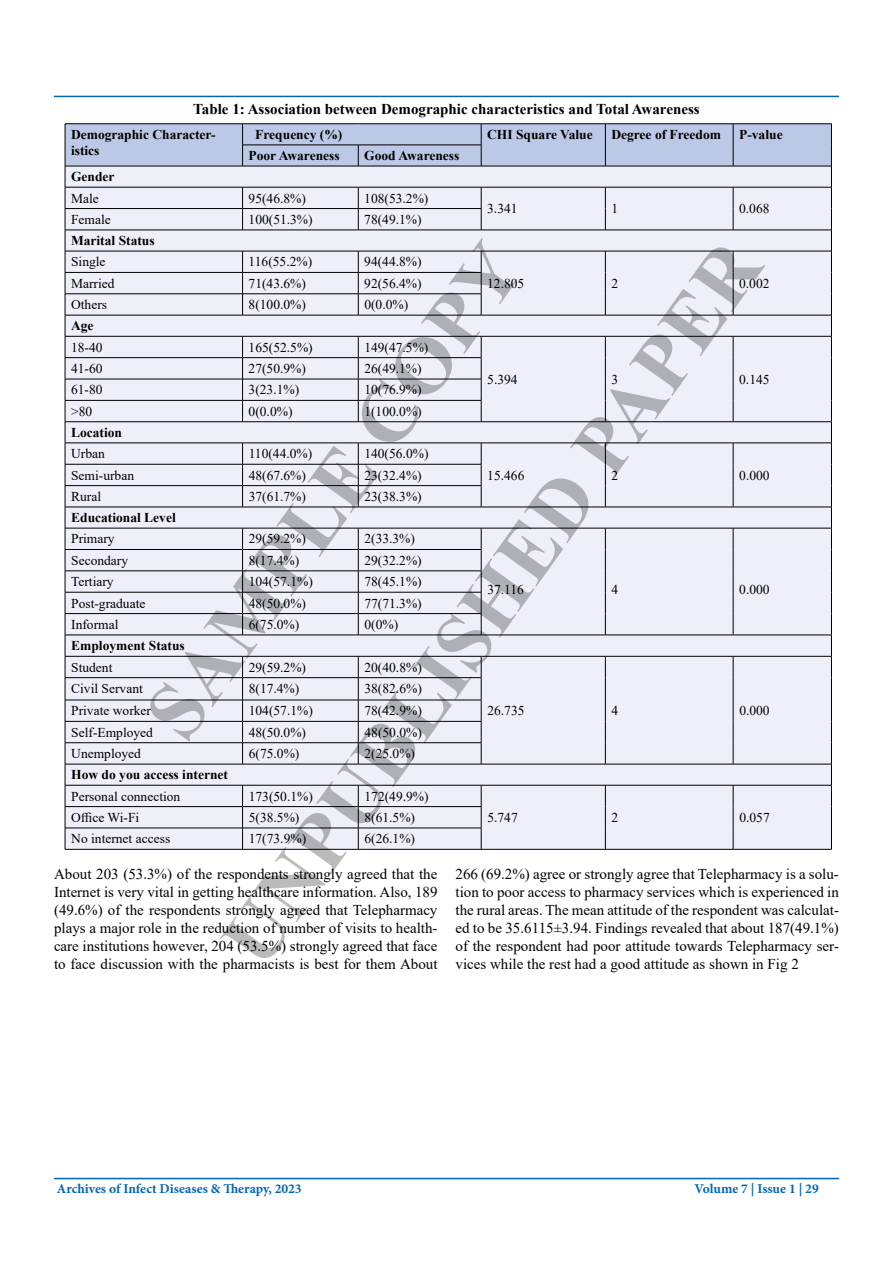
<style>
.page{position:relative;width:893px;height:1263px;background:#fff}
.page>*{position:absolute;margin:0;border:0;box-sizing:border-box;transform-origin:0 0}
.t1{font:700 80.7px "Times New Roman";color:#000}
.t2{font:15px/18px "Times New Roman";color:#000;text-align:justify}
.t3{font:700 15px "Times New Roman";color:#000}
.t4{font:13.5px "Times New Roman";color:#000}
.t5{font:700 13.5px/16.2px "Times New Roman";color:#000}
.t6{font:700 13.5px "Minion Pro";color:#0066b3}
</style>
<div class="page">
<hr style="left:54px;top:1178px;width:785px;height:1px;background:#0066b3">
<hr style="left:54px;top:96px;width:785px;height:1px;background:#0066b3">
<hr style="left:65px;top:123px;width:178px;height:1px;background:#000">
<hr style="left:243px;top:123px;width:115px;height:1px;background:#000">
<hr style="left:358px;top:123px;width:123px;height:1px;background:#000">
<hr style="left:481px;top:123px;width:124px;height:1px;background:#000">
<hr style="left:605px;top:123px;width:128px;height:1px;background:#000">
<hr style="left:733px;top:123px;width:99px;height:1px;background:#000">
<hr style="left:481px;top:849px;width:124px;height:1px;background:#000">
<hr style="left:605px;top:849px;width:128px;height:1px;background:#000">
<hr style="left:733px;top:849px;width:99px;height:1px;background:#000">
<svg style="left:65px;top:124px;width:767px;height:725px;background:#e1e4ed"></svg>
<hr style="left:65px;top:849px;width:178px;height:1px;background:#000">
<hr style="left:243px;top:849px;width:115px;height:1px;background:#000">
<hr style="left:358px;top:849px;width:123px;height:1px;background:#000">
<p class="t3" style="left:193px;top:98px;width:508px">Table 1: Association between Demographic characteristics and Total Awareness</p>
<p class="t5" style="left:71px;top:126px;width:146px">Demographic Character&shy;istics</p>
<p class="t5" style="left:255px;top:126px;width:89px">Frequency (%)</p>
<p class="t5" style="left:487px;top:126px;width:107px">CHI Square Value</p>
<p class="t5" style="left:611px;top:126px;width:111px">Degree of Freedom</p>
<p class="t5" style="left:739px;top:126px;width:45px">P-value</p>
<p class="t5" style="left:249px;top:147px;width:93px">Poor Awareness</p>
<p class="t5" style="left:364px;top:147px;width:97px">Good Awareness</p>
<p class="t5" style="left:71px;top:168px;width:45px">Gender</p>
<p class="t4" style="left:71px;top:188px;width:29px">Male</p>
<p class="t4" style="left:249px;top:188px;width:59px">95(46.8%)</p>
<p class="t4" style="left:364px;top:188px;width:66px">108(53.2%)</p>
<p class="t4" style="left:487px;top:199px;width:32px">3.341</p>
<p class="t4" style="left:611px;top:199px;width:8px">1</p>
<p class="t4" style="left:739px;top:199px;width:32px">0.068</p>
<p class="t4" style="left:71px;top:210px;width:41px">Female</p>
<p class="t4" style="left:249px;top:210px;width:66px">100(51.3%)</p>
<p class="t4" style="left:364px;top:210px;width:59px">78(49.1%)</p>
<p class="t5" style="left:71px;top:232px;width:85px">Marital Status</p>
<p class="t4" style="left:71px;top:252px;width:36px">Single</p>
<p class="t4" style="left:249px;top:252px;width:65px">116(55.2%)</p>
<p class="t4" style="left:364px;top:252px;width:59px">94(44.8%)</p>
<p class="t4" style="left:71px;top:274px;width:45px">Married</p>
<p class="t4" style="left:249px;top:274px;width:59px">71(43.6%)</p>
<p class="t4" style="left:364px;top:274px;width:59px">92(56.4%)</p>
<p class="t4" style="left:487px;top:274px;width:39px">12.805</p>
<p class="t4" style="left:611px;top:274px;width:8px">2</p>
<p class="t4" style="left:739px;top:274px;width:32px">0.002</p>
<p class="t4" style="left:71px;top:295px;width:37px">Others</p>
<p class="t4" style="left:249px;top:295px;width:59px">8(100.0%)</p>
<p class="t4" style="left:364px;top:295px;width:45px">0(0.0%)</p>
<p class="t5" style="left:71px;top:317px;width:24px">Age</p>
<p class="t4" style="left:71px;top:338px;width:33px">18-40</p>
<p class="t4" style="left:249px;top:338px;width:66px">165(52.5%)</p>
<p class="t4" style="left:364px;top:338px;width:66px">149(47.5%)</p>
<p class="t4" style="left:487px;top:370px;width:32px">5.394</p>
<p class="t4" style="left:611px;top:370px;width:8px">3</p>
<p class="t4" style="left:739px;top:370px;width:32px">0.145</p>
<h1 class="t1" style="left:195px;top:924px;width:867px;rotate:-55deg">UNPUBLISHED PAPER</h1>
<h1 class="t1" style="left:118px;top:697px;width:586px;rotate:-55deg">SAMPLE COPY</h1>
<p class="t4" style="left:71px;top:359px;width:33px">41-60</p>
<p class="t4" style="left:249px;top:359px;width:59px">27(50.9%)</p>
<p class="t4" style="left:364px;top:359px;width:59px">26(49.1%)</p>
<p class="t4" style="left:71px;top:380px;width:33px">61-80</p>
<p class="t4" style="left:249px;top:380px;width:52px">3(23.1%)</p>
<p class="t4" style="left:364px;top:380px;width:59px">10(76.9%)</p>
<p class="t4" style="left:71px;top:402px;width:23px">&gt;80</p>
<p class="t4" style="left:249px;top:402px;width:45px">0(0.0%)</p>
<p class="t4" style="left:364px;top:402px;width:59px">1(100.0%)</p>
<p class="t5" style="left:71px;top:424px;width:53px">Location</p>
<p class="t4" style="left:71px;top:444px;width:35px">Urban</p>
<p class="t4" style="left:249px;top:444px;width:65px">110(44.0%)</p>
<p class="t4" style="left:364px;top:444px;width:66px">140(56.0%)</p>
<p class="t4" style="left:71px;top:465px;width:64px">Semi-urban</p>
<p class="t4" style="left:249px;top:465px;width:59px">48(67.6%)</p>
<p class="t4" style="left:364px;top:465px;width:59px">23(32.4%)</p>
<p class="t4" style="left:487px;top:465px;width:39px">15.466</p>
<p class="t4" style="left:611px;top:465px;width:8px">2</p>
<p class="t4" style="left:739px;top:465px;width:32px">0.000</p>
<p class="t4" style="left:71px;top:487px;width:31px">Rural</p>
<p class="t4" style="left:249px;top:487px;width:59px">37(61.7%)</p>
<p class="t4" style="left:364px;top:487px;width:59px">23(38.3%)</p>
<p class="t5" style="left:71px;top:509px;width:106px">Educational Level</p>
<p class="t4" style="left:71px;top:529px;width:45px">Primary</p>
<p class="t4" style="left:249px;top:529px;width:59px">29(59.2%)</p>
<p class="t4" style="left:364px;top:529px;width:52px">2(33.3%)</p>
<p class="t4" style="left:487px;top:580px;width:38px">37.116</p>
<p class="t4" style="left:611px;top:580px;width:8px">4</p>
<p class="t4" style="left:739px;top:580px;width:32px">0.000</p>
<p class="t4" style="left:71px;top:551px;width:58px">Secondary</p>
<p class="t4" style="left:249px;top:551px;width:52px">8(17.4%)</p>
<p class="t4" style="left:364px;top:551px;width:59px">29(32.2%)</p>
<p class="t4" style="left:71px;top:572px;width:44px">Tertiary</p>
<p class="t4" style="left:249px;top:572px;width:66px">104(57.1%)</p>
<p class="t4" style="left:364px;top:572px;width:59px">78(45.1%)</p>
<p class="t4" style="left:71px;top:593px;width:76px">Post-graduate</p>
<p class="t4" style="left:249px;top:593px;width:59px">48(50.0%)</p>
<p class="t4" style="left:364px;top:593px;width:59px">77(71.3%)</p>
<p class="t4" style="left:71px;top:615px;width:49px">Informal</p>
<p class="t4" style="left:249px;top:615px;width:52px">6(75.0%)</p>
<p class="t4" style="left:364px;top:615px;width:35px">0(0%)</p>
<p class="t5" style="left:71px;top:637px;width:115px">Employment Status</p>
<p class="t4" style="left:71px;top:657px;width:43px">Student</p>
<p class="t4" style="left:249px;top:657px;width:59px">29(59.2%)</p>
<p class="t4" style="left:364px;top:657px;width:59px">20(40.8%)</p>
<p class="t4" style="left:71px;top:679px;width:73px">Civil Servant</p>
<p class="t4" style="left:249px;top:679px;width:52px">8(17.4%)</p>
<p class="t4" style="left:364px;top:679px;width:59px">38(82.6%)</p>
<p class="t4" style="left:71px;top:701px;width:81px">Private worker</p>
<p class="t4" style="left:249px;top:701px;width:66px">104(57.1%)</p>
<p class="t4" style="left:364px;top:701px;width:59px">78(42.9%)</p>
<p class="t4" style="left:71px;top:723px;width:83px">Self-Employed</p>
<p class="t4" style="left:249px;top:723px;width:59px">48(50.0%)</p>
<p class="t4" style="left:364px;top:723px;width:59px">48(50.0%)</p>
<p class="t4" style="left:71px;top:744px;width:71px">Unemployed</p>
<p class="t4" style="left:249px;top:744px;width:52px">6(75.0%)</p>
<p class="t4" style="left:364px;top:744px;width:52px">2(25.0%)</p>
<p class="t5" style="left:71px;top:766px;width:158px">How do you access internet</p>
<p class="t4" style="left:71px;top:786px;width:111px">Personal connection</p>
<p class="t4" style="left:249px;top:786px;width:66px">173(50.1%)</p>
<p class="t4" style="left:364px;top:786px;width:66px">172(49.9%)</p>
<p class="t4" style="left:71px;top:808px;width:70px">Office Wi-Fi</p>
<p class="t4" style="left:249px;top:808px;width:52px">5(38.5%)</p>
<p class="t4" style="left:364px;top:808px;width:52px">8(61.5%)</p>
<p class="t4" style="left:487px;top:808px;width:32px">5.747</p>
<p class="t4" style="left:612px;top:808px;width:8px">2</p>
<p class="t4" style="left:739px;top:808px;width:32px">0.057</p>
<p class="t4" style="left:71px;top:829px;width:100px">No internet access</p>
<p class="t4" style="left:249px;top:829px;width:59px">17(73.9%)</p>
<p class="t4" style="left:365px;top:829px;width:52px">6(26.1%)</p>
<p class="t2" style="left:54px;top:865px;width:385px">About 203 (53.3%) of the respondents strongly agreed that the Internet is very vital in getting healthcare information. Also, 189 (49.6%) of the respondents strongly agreed that Telepharmacy plays a major role in the reduction of number of visits to health&shy;care institutions however, 204 (53.5%) strongly agreed that face to face discussion with the pharmacists is best for them About</p>
<p class="t2" style="left:455px;top:865px;width:385px">266 (69.2%) agree or strongly agree that Telepharmacy is a solu&shy;tion to poor access to pharmacy services which is experienced in the rural areas. The mean attitude of the respondent was calculat&shy;ed to be 35.6115±3.94. Findings revealed that about 187(49.1%) of the respondent had poor attitude towards Telepharmacy ser&shy;vices while the rest had a good attitude as shown in Fig 2</p>
<p class="t4" style="left:487px;top:701px;width:39px">26.735</p>
<p class="t4" style="left:612px;top:701px;width:8px">4</p>
<p class="t4" style="left:739px;top:701px;width:32px">0.000</p>
<p class="t6" style="left:57px;top:1179px;width:246px">Archives of Infect Diseases &amp; Therapy, 2023</p>
<p class="t6" style="left:694px;top:1179px;width:126px">Volume 7 | Issue 1 | 29</p>
</div>
